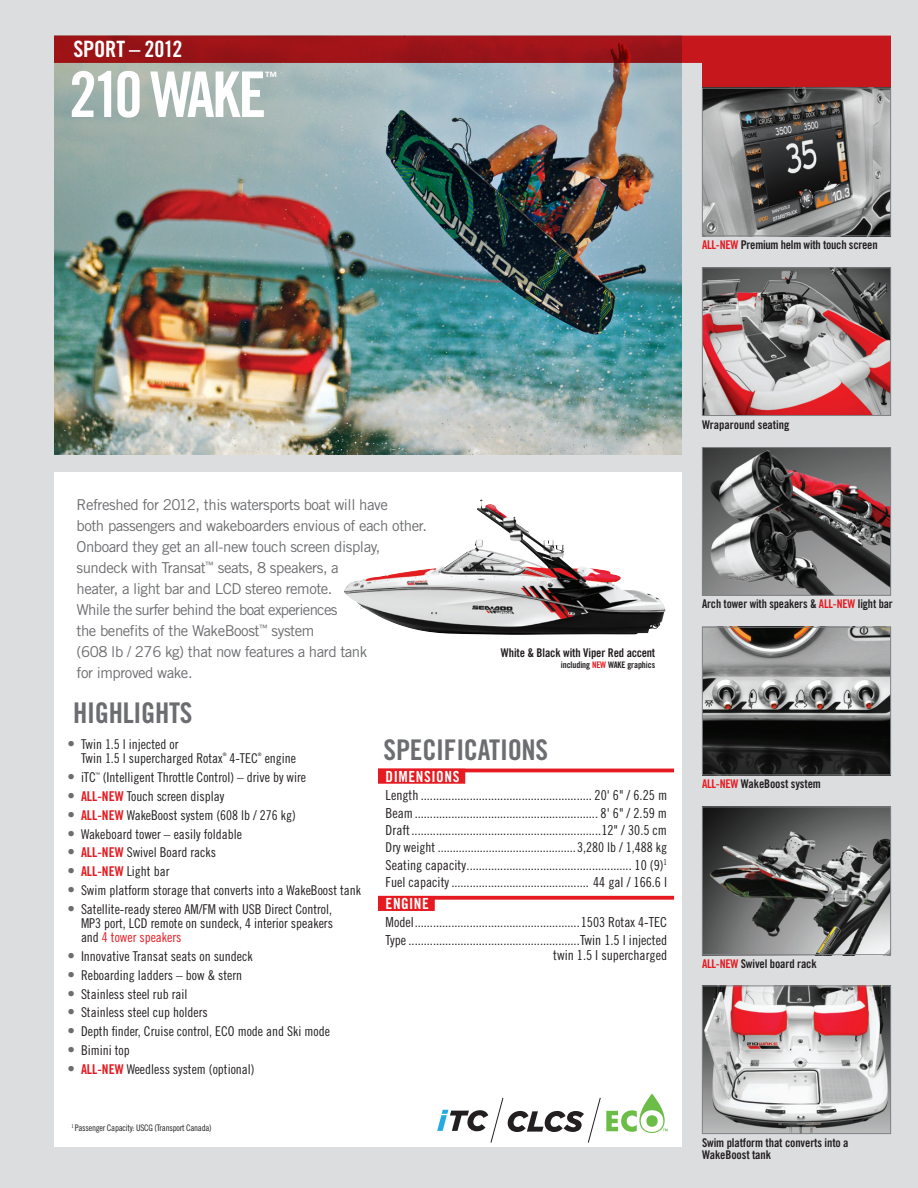
<style>
.page{position:relative;width:918px;height:1188px;background:#dcdddf}
.page>*{position:absolute;margin:0;border:0;box-sizing:border-box;transform-origin:0 0}
.t1{font:63px "Trade Gothic Bold Cond Twenty";letter-spacing:-.065em;color:#fff}
.t2{font:28.5px "Trade Gothic LT Std Bd Cn 20";letter-spacing:-.01em;color:#6c6d70}
.t3{font:22.5px "Trade Gothic Bold Cond Twenty";letter-spacing:-.01em;color:#fff}
.t4{font:15.3px "Trade Gothic LT Std Bd Cn 20";letter-spacing:.03em;color:#fff}
.t5{font:15px/21px "Trade Gothic LT Std";letter-spacing:-.03em;color:#6c6d70}
.t6{font:13.8px/17.5px "Trade Gothic LT Std Cn 18";color:#231f20}
.t7{font:13.5px/14.2px "Trade Gothic LT Std Cn 18";color:#231f20}
.t8{font:12.9px "Trade Gothic Bold Cond Twenty";color:#fff}
.t9{font:12px/12px "Trade Gothic Bold Cond Twenty";letter-spacing:-.01em;color:#231f20}
.t10{font:9px "Trade Gothic LT Std Cn 18";letter-spacing:-.025em;color:#231f20}
.t11{font:9px "Trade Gothic Bold Cond Twenty";letter-spacing:-.01em;color:#231f20}
.t12{font:4.65px "Trade Gothic LT Std Cn 18";color:#231f20}
.s1{color:#e51b21}
.s2{font-size:15px;color:#6c6d70}
.s3{font-family:"Trade Gothic LT Std Bd Cn 20";color:#e51b21}
</style>
<div class="page">
<div style="left:54px;top:472px;width:628px;height:676px;background:#fff"></div>
<img style="left:54px;top:89px;width:628px;height:365px">
<img style="left:704px;top:449px;width:185px;height:145px">
<div style="left:702px;top:447px;width:189px;height:149px;border:1px solid #808285"></div>
<img style="left:704px;top:809px;width:185px;height:144px">
<div style="left:702px;top:807px;width:189px;height:148px;border:1px solid #808285"></div>
<img style="left:704px;top:988px;width:185px;height:144px">
<div style="left:702px;top:986px;width:189px;height:148px;border:1px solid #808285"></div>
<img style="left:704px;top:269px;width:185px;height:145px">
<div style="left:702px;top:267px;width:189px;height:149px;border:1px solid #808285"></div>
<img style="left:704px;top:629px;width:185px;height:144px">
<div style="left:702px;top:627px;width:189px;height:148px;border:1px solid #808285"></div>
<svg style="left:54px;top:36px;width:837px;height:53px;background:#a95457"></svg>
<div style="left:378px;top:896px;width:57px;height:15px;background:#e51b21"></div>
<div style="left:378px;top:769px;width:87px;height:15px;background:#e51b21"></div>
<hr style="left:378px;top:769px;width:296px;height:3px;background:#e51b21">
<svg style="left:434px;top:896px;width:240px;height:4px"></svg>
<img style="left:704px;top:90px;width:185px;height:144px">
<div style="left:702px;top:88px;width:189px;height:148px;border:1px solid #808285"></div>
<img style="left:344px;top:499px;width:204px;height:127px">
<svg style="left:639px;top:1094px;width:26px;height:39px"></svg>
<svg style="left:437px;top:1097px;width:231px;height:46px"></svg>
<h3 class="t3" style="left:74px;top:35px;width:110px">SPORT – 2012</h3>
<h1 class="t1" style="left:69px;top:56px;width:199px">210 Wake</h1>
<p class="t8" style="left:265px;top:69px;width:14px">™</p>
<p class="t9" style="left:702px;top:239px;width:177px"><span class="s1">ALL-NEW</span> Premium helm with touch screen</p>
<p class="t5" style="left:76px;top:494px;width:352px">Refreshed for 2012, this watersports boat will have<br>both passengers and wakeboarders envious of each other.<br>Onboard they get an all-new touch screen display, sundeck with Transat<sup>™</sup> seats, 8 speakers, a<br>heater, a light bar and LCD stereo remote.<br>While the surfer behind the boat experiences<br>the benefits of the WakeBoost<sup>™</sup> system<br>(608 lb / 276 kg) that now features a hard tank<br>for improved wake.</p>
<h2 class="t2" style="left:73px;top:695px;width:121px">HIGHLIGHTS</h2>
<p class="t9" style="left:501px;top:647px;width:156px">White &amp; Black with Viper Red accent</p>
<p class="t11" style="left:561px;top:660px;width:96px">including <span class="s1">NEW</span> WAKE graphics</p>
<p class="t7" style="left:81px;top:737px;width:143px;text-indent:-14px"><span class="s2">•</span> Twin 1.5 l injected or<br>Twin 1.5 l supercharged Rotax</p>
<p class="t12" style="left:223px;top:752px;width:5px">®</p>
<p class="t7" style="left:229px;top:751px;width:30px">4-TEC</p>
<p class="t12" style="left:258px;top:752px;width:5px">®</p>
<p class="t7" style="left:265px;top:751px;width:33px">engine</p>
<p class="t7" style="left:68px;top:770px;width:30px"><span class="s2">•</span> iTC</p>
<p class="t12" style="left:96px;top:771px;width:6px">™</p>
<p class="t7" style="left:103px;top:770px;width:205px">(Intelligent Throttle Control) – drive by wire</p>
<p class="t7" style="left:68px;top:789px;width:158px"><span class="s2">•</span> <span class="s3">ALL-NEW</span> Touch screen display</p>
<p class="t7" style="left:68px;top:808px;width:230px"><span class="s2">•</span> <span class="s3">ALL-NEW</span> WakeBoost system (608 lb / 276 kg)</p>
<p class="t7" style="left:68px;top:827px;width:176px"><span class="s2">•</span> Wakeboard tower – easily foldable</p>
<p class="t7" style="left:68px;top:845px;width:150px"><span class="s2">•</span> <span class="s3">ALL-NEW</span> Swivel Board racks</p>
<p class="t7" style="left:68px;top:864px;width:103px"><span class="s2">•</span> <span class="s3">ALL-NEW</span> Light bar</p>
<p class="t7" style="left:68px;top:883px;width:295px"><span class="s2">•</span> Swim platform storage that converts into a WakeBoost tank</p>
<p class="t7" style="left:81px;top:902px;width:253px;text-align:justify;text-indent:-14px"><span class="s2">•</span> Satellite-ready stereo AM/FM with USB Direct Control, MP3 port, LCD remote on sundeck, 4 interior speakers and <span class="s1">4 tower speakers</span></p>
<p class="t7" style="left:68px;top:949px;width:187px"><span class="s2">•</span> Innovative Transat seats on sundeck</p>
<p class="t7" style="left:68px;top:968px;width:176px"><span class="s2">•</span> Reboarding ladders – bow &amp; stern</p>
<p class="t7" style="left:68px;top:987px;width:121px"><span class="s2">•</span> Stainless steel rub rail</p>
<p class="t7" style="left:68px;top:1005px;width:142px"><span class="s2">•</span> Stainless steel cup holders</p>
<p class="t7" style="left:68px;top:1024px;width:264px"><span class="s2">•</span> Depth finder, Cruise control, ECO mode and Ski mode</p>
<p class="t7" style="left:68px;top:1043px;width:64px"><span class="s2">•</span> Bimini top</p>
<p class="t7" style="left:68px;top:1062px;width:189px"><span class="s2">•</span> <span class="s3">ALL-NEW</span> Weedless system (optional)</p>
<p class="t10" style="left:71px;top:1123px;width:142px"><sup>1</sup> Passenger Capacity: USCG (Transport Canada)</p>
<h2 class="t2" style="left:384px;top:733px;width:166px">SPECIFICATIONS</h2>
<p class="t4" style="left:386px;top:767px;width:76px">DIMENSIONS</p>
<p class="t6" style="left:386px;top:786px;width:283px;text-align:justify">Length ........................................................ 20' 6" / 6.25 m Beam............................................................ 8' 6" / 2.59 m Draft..............................................................12" / 30.5 cm</p>
<p class="t7" style="left:386px;top:840px;width:283px">Dry weight ..............................................3,280 lb / 1,488 kg</p>
<p class="t6" style="left:386px;top:856px;width:283px">Seating capacity...................................................... 10 (9)<sup>1<br></sup>Fuel capacity ............................................. 44 gal / 166.6 l</p>
<p class="t4" style="left:386px;top:894px;width:37px">ENGINE</p>
<p class="t6" style="left:386px;top:914px;width:283px">Model......................................................1503 Rotax 4-TEC<br>Type ........................................................Twin 1.5 l injected</p>
<p class="t6" style="left:553px;top:946px;width:115px">twin 1.5 l supercharged</p>
<p class="t9" style="left:702px;top:418px;width:89px">Wraparound seating</p>
<p class="t9" style="left:702px;top:598px;width:192px">Arch tower with speakers &amp; <span class="s1">ALL-NEW</span> light bar</p>
<p class="t9" style="left:702px;top:778px;width:120px"><span class="s1">ALL-NEW</span> WakeBoost system</p>
<p class="t9" style="left:702px;top:957px;width:116px"><span class="s1">ALL-NEW</span> Swivel board rack</p>
<p class="t9" style="left:702px;top:1136px;width:148px">Swim platform that converts into a<br>WakeBoost tank</p>
</div>
